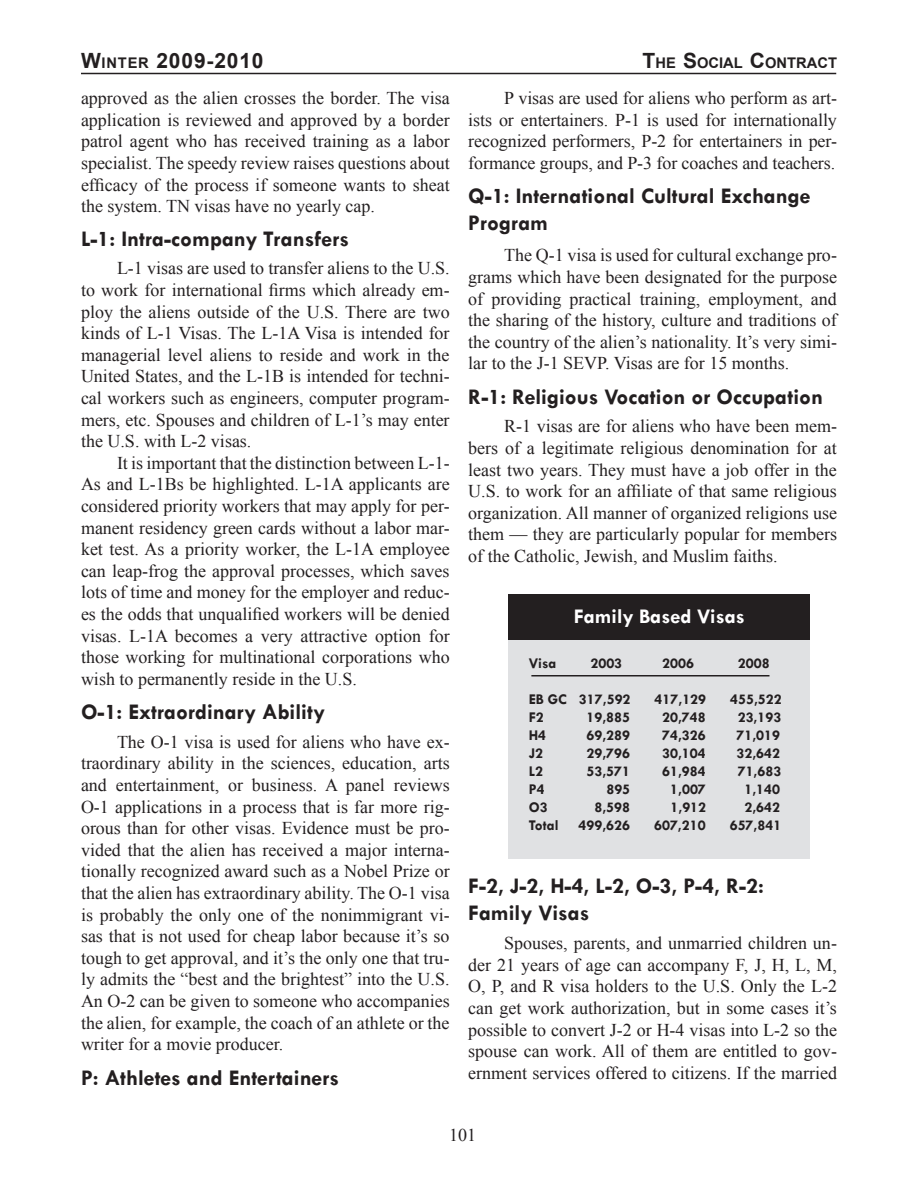
<style>
.page{position:relative;width:918px;height:1188px;background:#fff}
.page>*{position:absolute;margin:0;border:0;box-sizing:border-box;transform-origin:0 0}
.Subheads__Main_II__1{font:700 22.5px/27px "Tw Cen";color:#231f20}
.t1{font:700 21px "Tw Cen";color:#fff}
.t2{font:700 21px "Arial";letter-spacing:.04em;color:#231f20}
.Standard_Paragraph_S{font:18px/21.6px "Times New Roman";color:#231f20;text-align:justify}
.t3{font:700 15px "Tw Cen";color:#231f20}
.t4{font:700 14.7px "Arial";color:#231f20}
.s1{font-size:14.7px}
.s2{font-size:21px}
</style>
<div class="page">
<hr style="left:81px;top:73px;width:755px;height:1px;background:#231f20">
<div style="left:508px;top:639px;width:302px;height:220px;background:#e0e1e3"></div>
<div style="left:508px;top:594px;width:302px;height:45px;background:#231f20"></div>
<hr style="left:531px;top:675px;width:238px;height:1px;background:#231f20">
<p class="t2" style="left:81px;top:47px;width:184px">W<span class="s1">INTER</span> 2009-2010</p>
<p class="t4" style="left:643px;top:53px;width:196px"><span class="s2">T</span>HE <span class="s2">S</span>OCIAL <span class="s2">C</span>ONTRACT</p>
<p class="Standard_Paragraph_S" style="left:81px;top:87px;width:370px">approved as the alien crosses the border. The visa application is reviewed and approved by a border patrol agent who has received training as a labor specialist. The speedy review raises questions about efficacy of the process if someone wants to sheat the system. TN visas have no yearly cap.</p>
<p class="Subheads__Main_II__1" style="left:81px;top:225px;width:270px">L-1: Intra-company Transfers</p>
<p class="Standard_Paragraph_S" style="left:81px;top:257px;width:370px;text-indent:36px">L-1 visas are used to transfer aliens to the U.S. to work for international firms which already em&shy;ploy the aliens outside of the U.S. There are two kinds of L-1 Visas. The L-1A Visa is intended for managerial level aliens to reside and work in the United States, and the L-1B is intended for techni&shy;cal workers such as engineers, computer program&shy;mers, etc. Spouses and children of L-1’s may enter the U.S. with L-2 visas.</p>
<p class="Standard_Paragraph_S" style="left:81px;top:452px;width:370px;text-indent:36px">It is important that the distinction between L-1- As and L-1Bs be highlighted. L-1A applicants are considered priority workers that may apply for per&shy;manent residency green cards without a labor mar&shy;ket test. As a priority worker, the L-1A employee can leap-frog the approval processes, which saves lots of time and money for the employer and reduc&shy;es the odds that unqualified workers will be denied visas. L-1A becomes a very attractive option for those working for multinational corporations who wish to permanently reside in the U.S.</p>
<p class="Subheads__Main_II__1" style="left:81px;top:698px;width:245px">O-1: Extraordinary Ability</p>
<p class="Standard_Paragraph_S" style="left:81px;top:731px;width:370px;text-indent:36px">The O-1 visa is used for aliens who have ex&shy;traordinary ability in the sciences, education, arts and entertainment, or business. A panel reviews O-1 applications in a process that is far more rig&shy;orous than for other visas. Evidence must be pro&shy;vided that the alien has received a major interna&shy;tionally recognized award such as a Nobel Prize or that the alien has extraordinary ability. The O-1 visa is probably the only one of the nonimmigrant vi&shy;sas that is not used for cheap labor because it’s so tough to get approval, and it’s the only one that tru&shy;ly admits the “best and the brightest” into the U.S.<br>An O-2 can be given to someone who accompanies the alien, for example, the coach of an athlete or the writer for a movie producer.</p>
<p class="Subheads__Main_II__1" style="left:81px;top:1063px;width:260px">P: Athletes and Entertainers</p>
<p class="Standard_Paragraph_S" style="left:468px;top:87px;width:370px;text-indent:36px">P visas are used for aliens who perform as art&shy;ists or entertainers. P-1 is used for internationally recognized performers, P-2 for entertainers in per&shy;formance groups, and P-3 for coaches and teachers.</p>
<p class="Subheads__Main_II__1" style="left:468px;top:182px;width:344px">Q-1: International Cultural Exchange<br>Program</p>
<p class="Standard_Paragraph_S" style="left:468px;top:244px;width:370px;text-indent:36px">The Q-1 visa is used for cultural exchange pro&shy;grams which have been designated for the purpose of providing practical training, employment, and the sharing of the history, culture and traditions of the country of the alien’s nationality. It’s very simi&shy;lar to the J-1 SEVP. Visas are for 15 months.</p>
<p class="Subheads__Main_II__1" style="left:468px;top:382px;width:356px">R-1: Religious Vocation or Occupation</p>
<p class="Standard_Paragraph_S" style="left:468px;top:415px;width:370px;text-indent:36px">R-1 visas are for aliens who have been mem&shy;bers of a legitimate religious denomination for at least two years. They must have a job offer in the U.S. to work for an affiliate of that same religious organization. All manner of organized religions use them — they are particularly popular for members of the Catholic, Jewish, and Muslim faiths.</p>
<p class="t1" style="left:574px;top:604px;width:172px">Family Based Visas</p>
<p class="t3" style="left:529px;top:654px;width:29px">Visa</p>
<p class="t3" style="left:590px;top:654px;width:33px">2003</p>
<p class="t3" style="left:662px;top:654px;width:33px">2006</p>
<p class="t3" style="left:738px;top:654px;width:33px">2008</p>
<p class="t3" style="left:529px;top:690px;width:103px">EB GC 317,592</p>
<p class="t3" style="left:655px;top:690px;width:53px">417,129</p>
<p class="t3" style="left:730px;top:690px;width:53px">455,522</p>
<p class="t3" style="left:529px;top:708px;width:17px">F2</p>
<p class="t3" style="left:586px;top:708px;width:45px">19,885</p>
<p class="t3" style="left:662px;top:708px;width:45px">20,748</p>
<p class="t3" style="left:738px;top:708px;width:45px">23,193</p>
<p class="t3" style="left:529px;top:726px;width:19px">H4</p>
<p class="t3" style="left:586px;top:726px;width:45px">69,289</p>
<p class="t3" style="left:662px;top:726px;width:45px">74,326</p>
<p class="t3" style="left:736px;top:726px;width:45px">71,019</p>
<p class="t3" style="left:529px;top:744px;width:16px">J2</p>
<p class="t3" style="left:586px;top:744px;width:45px">29,796</p>
<p class="t3" style="left:662px;top:744px;width:45px">30,104</p>
<p class="t3" style="left:736px;top:744px;width:45px">32,642</p>
<p class="t3" style="left:529px;top:762px;width:16px">L2</p>
<p class="t3" style="left:586px;top:762px;width:45px">53,571</p>
<p class="t3" style="left:662px;top:762px;width:45px">61,984</p>
<p class="t3" style="left:738px;top:762px;width:45px">71,683</p>
<p class="t3" style="left:529px;top:780px;width:17px">P4</p>
<p class="t3" style="left:606px;top:780px;width:25px">895</p>
<p class="t3" style="left:670px;top:780px;width:37px">1,007</p>
<p class="t3" style="left:744px;top:780px;width:37px">1,140</p>
<p class="t3" style="left:529px;top:798px;width:21px">O3</p>
<p class="t3" style="left:594px;top:798px;width:37px">8,598</p>
<p class="t3" style="left:670px;top:798px;width:37px">1,912</p>
<p class="t3" style="left:744px;top:798px;width:37px">2,642</p>
<p class="t3" style="left:529px;top:816px;width:31px">Total</p>
<p class="t3" style="left:578px;top:816px;width:53px">499,626</p>
<p class="t3" style="left:654px;top:816px;width:53px">607,210</p>
<p class="t3" style="left:730px;top:816px;width:53px">657,841</p>
<p class="Subheads__Main_II__1" style="left:468px;top:872px;width:297px">F-2, J-2, H-4, L-2, O-3, P-4, R-2:<br>Family Visas</p>
<p class="Standard_Paragraph_S" style="left:468px;top:932px;width:370px;text-indent:36px">Spouses, parents, and unmarried children un&shy;der 21 years of age can accompany F, J, H, L, M, O, P, and R visa holders to the U.S. Only the L-2 can get work authorization, but in some cases it’s possible to convert J-2 or H-4 visas into L-2 so the spouse can work. All of them are entitled to gov&shy;ernment services offered to citizens. If the married</p>
<p class="Standard_Paragraph_S" style="left:449px;top:1124px;width:28px">101</p>
</div>
